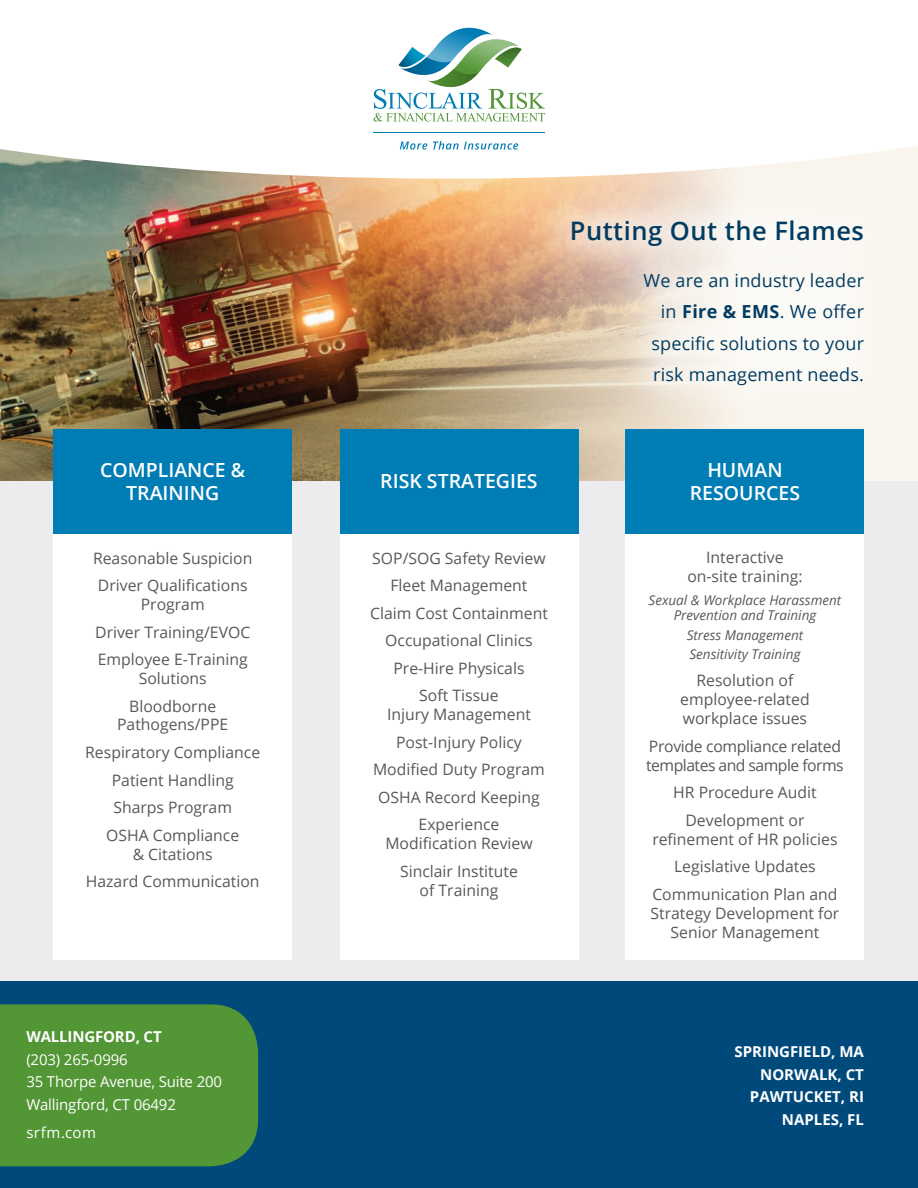
<style>
.page{position:relative;width:918px;height:1188px;background:#fff}
.page>*{position:absolute;margin:0;border:0;box-sizing:border-box;transform-origin:0 0}
.t1{font:600 25.5px "Open Sans";letter-spacing:.02em;color:#003c61}
.t2{font:600 19.5px/23.4px "Open Sans";color:#fff;text-align:center}
.t3{font:18px/31.5px "Open Sans";letter-spacing:.01em;color:#003c61;text-align:right}
.t4{font:15.75px/27.6px "Open Sans";color:#57585a;text-align:center}
.t5{font:15.75px/18.9px "Open Sans";letter-spacing:-.02em;color:#57585a}
.t6{font:15px/22.5px "Open Sans";letter-spacing:-.01em;color:#fff}
.t7{font:700 15px/22.5px "Open Sans";color:#fff;text-align:right}
.t8{font:italic 13.5px/15px "Open Sans";color:#57585a;text-align:center}
.s1{font-weight:700}
</style>
<div class="page">
<img style="left:0;top:179px;width:918px;height:302px">
<div style="left:0;top:481px;width:918px;height:523px;background:#ececee"></div>
<div style="left:0;top:982px;width:918px;height:206px;background:#00497b"></div>
<div style="left:0;top:1004px;width:258px;height:162px;background:#529635"></div>
<svg style="left:0;top:93px;width:918px;height:86px"></svg>
<div style="left:54px;top:533px;width:238px;height:427px;background:#fff"></div>
<div style="left:340px;top:533px;width:238px;height:427px;background:#fff"></div>
<div style="left:626px;top:533px;width:238px;height:427px;background:#fff"></div>
<div style="left:54px;top:429px;width:238px;height:104px;background:#007db5"></div>
<div style="left:340px;top:429px;width:238px;height:104px;background:#007db5"></div>
<div style="left:626px;top:429px;width:238px;height:104px;background:#007db5"></div>
<div style="left:534px;top:184px;width:366px;height:238px;background:#fff;opacity:.75"></div>
<svg style="left:374px;top:27px;width:171px;height:95px"></svg>
<svg style="left:400px;top:142px;width:27px;height:8px"></svg>
<svg style="left:433px;top:141px;width:85px;height:9px"></svg>
<hr style="left:373px;top:132px;width:171px;height:1px;background:#007db5">
<h1 class="t1" style="left:570px;top:213px;width:296px">Putting Out the Flames</h1>
<p class="t3" style="left:644px;top:264px;width:222px">We are an industry leader in <span class="s1">Fire &amp; EMS</span>. We offer specific solutions to your risk management needs.</p>
<p class="t2" style="left:100px;top:457px;width:147px">COMPLIANCE &amp;<br>TRAINING</p>
<p class="t2" style="left:380px;top:469px;width:159px">RISK STRATEGIES</p>
<p class="t2" style="left:690px;top:457px;width:112px">HUMAN<br>RESOURCES</p>
<p class="t4" style="left:93px;top:544px;width:161px">Reasonable Suspicion<br>Driver Qualifications</p>
<p class="t4" style="left:95px;top:590px;width:157px">Program<br>Driver Training/EVOC<br>Employee E-Training</p>
<p class="t4" style="left:129px;top:664px;width:88px">Solutions<br>Bloodborne</p>
<p class="t4" style="left:85px;top:711px;width:176px">Pathogens/PPE<br>Respiratory Compliance<br>Patient Handling<br>Sharps Program<br>OSHA Compliance</p>
<p class="t4" style="left:86px;top:840px;width:175px">&amp; Citations<br>Hazard Communication</p>
<p class="t7" style="left:26px;top:1025px;width:137px">WALLINGFORD, CT</p>
<p class="t6" style="left:26px;top:1048px;width:197px">(203) 265-0996<br>35 Thorpe Avenue, Suite 200<br>Wallingford, CT 06492</p>
<p class="t6" style="left:26px;top:1121px;width:71px">srfm.com</p>
<p class="t4" style="left:370px;top:544px;width:179px">SOP/SOG Safety Review<br>Fleet Management<br>Claim Cost Containment<br>Occupational Clinics<br>Pre-Hire Physicals<br>Soft Tissue</p>
<p class="t4" style="left:373px;top:700px;width:173px">Injury Management<br>Post-Injury Policy<br>Modified Duty Program<br>OSHA Record Keeping<br>Experience</p>
<p class="t4" style="left:385px;top:829px;width:149px">Modification Review<br>Sinclair Institute</p>
<p class="t4" style="left:420px;top:876px;width:80px">of Training</p>
<p class="t4" style="left:687px;top:547px;width:117px;line-height:18.9px">Interactive on-site training:</p>
<p class="t8" style="left:649px;top:592px;width:194px">Sexual &amp; Workplace Harassment<br>Prevention and Training</p>
<p class="t8" style="left:687px;top:625px;width:118px;line-height:19.4px;text-align:left">Stress Management<br>Sensitivity Training</p>
<p class="t4" style="left:680px;top:671px;width:131px;line-height:18.9px">Resolution of employee-related workplace issues</p>
<p class="t5" style="left:646px;top:736px;width:199px">Provide compliance related templates and sample forms</p>
<p class="t4" style="left:673px;top:778px;width:145px">HR Procedure Audit<br>Development or</p>
<p class="t4" style="left:652px;top:825px;width:187px">refinement of HR policies<br>Legislative Updates<br>Communication Plan and</p>
<p class="t4" style="left:651px;top:903px;width:190px;line-height:18.9px">Strategy Development for<br>Senior Management</p>
<p class="t7" style="left:734px;top:1040px;width:131px">SPRINGFIELD, MA<br>NORWALK, CT<br>PAWTUCKET, RI<br>NAPLES, FL</p>
</div>
